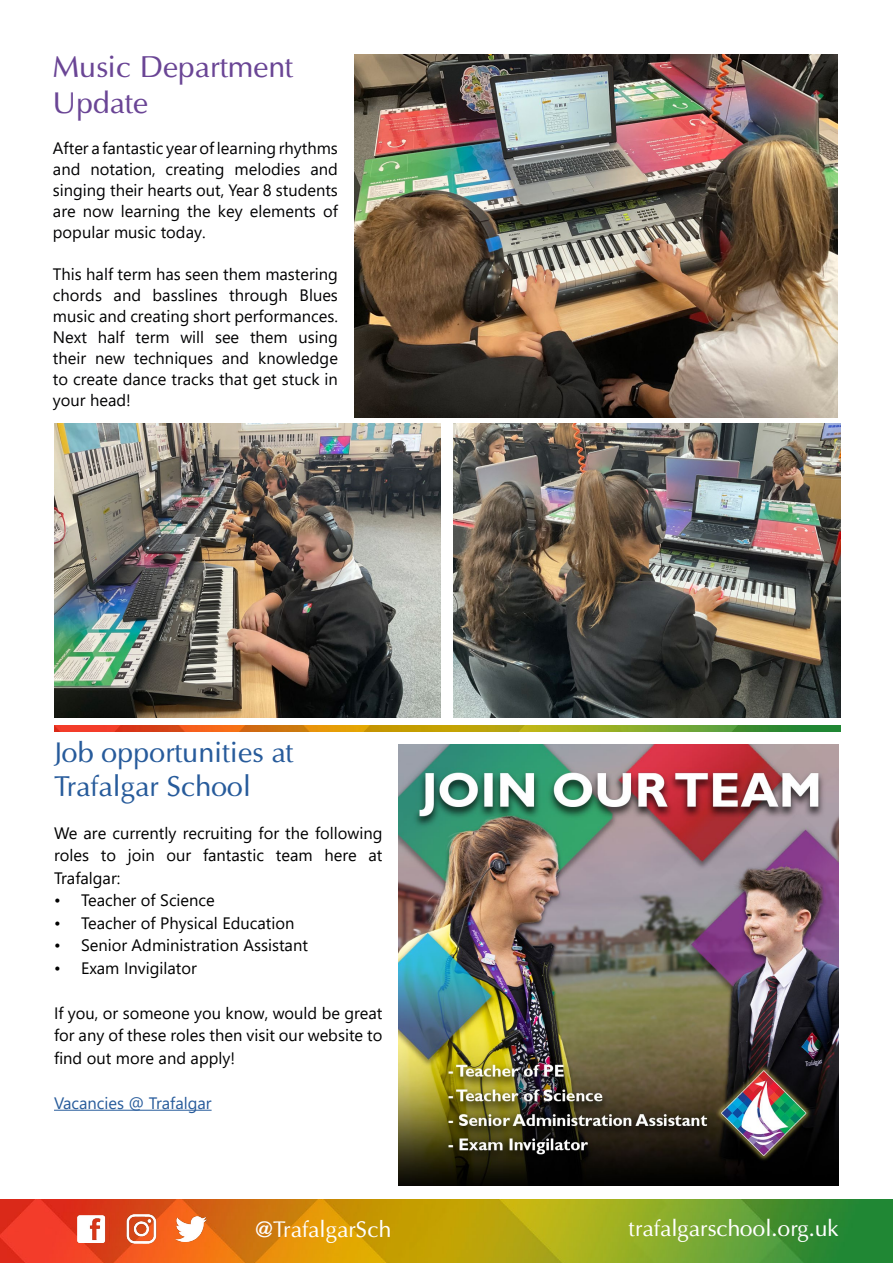
<style>
.page{position:relative;width:893px;height:1263px;background:#fff}
.page>*{position:absolute;margin:0;border:0;box-sizing:border-box;transform-origin:0 0}
.t1{font:30px/36px "Optima";color:#6a4595}
.t2{font:28.5px/34.2px "Optima";color:#275b9b}
.t3{font:22.5px "Optima";color:#fff}
.t4{font:16.5px/21px "Segoe UI";color:#020203;text-align:justify}
.t5{font:16.5px/22.5px "Segoe UI";color:#000;text-align:justify}
.t6{font:16.5px "Segoe UI";color:#275b9b}
</style>
<div class="page">
<img style="left:0;top:1199px;width:893px;height:64px">
<img style="left:176px;top:1216px;width:30px;height:25px">
<img style="left:121px;top:1214px;width:39px;height:30px">
<img style="left:78px;top:1215px;width:31px;height:28px">
<hr style="left:54px;top:1110px;width:158px;height:1px;background:#275b9b">
<img style="left:54px;top:725px;width:786px;height:6px">
<img style="left:354px;top:55px;width:484px;height:362px">
<img style="left:54px;top:424px;width:386px;height:294px">
<img style="left:454px;top:424px;width:386px;height:294px">
<img style="left:398px;top:744px;width:441px;height:441px">
<h1 class="t1" style="left:53px;top:49px;width:242px">Music Department<br>Update</h1>
<p class="t4" style="left:53px;top:136px;width:287px">After a fantastic year of learning rhythms and notation, creating melodies and singing their hearts out, Year 8 students are now learning the key elements of popular music today.</p>
<p class="t4" style="left:53px;top:262px;width:287px">This half term has seen them mastering chords and basslines through Blues music and creating short performances.<br>Next half term will see them using their new techniques and knowledge to create dance tracks that get stuck in your head!</p>
<h2 class="t2" style="left:54px;top:735px;width:241px">Job opportunities at<br>Trafalgar School</h2>
<p class="t5" style="left:54px;top:820px;width:330px">We are currently recruiting for the following roles to join our fantastic team here at Trafalgar:</p>
<p class="t5" style="left:54px;top:888px;width:162px">• Teacher of Science</p>
<p class="t5" style="left:54px;top:910px;width:242px">• Teacher of Physical Education</p>
<p class="t5" style="left:54px;top:933px;width:255px">• Senior Administration Assistant</p>
<p class="t5" style="left:54px;top:955px;width:144px">• Exam Invigilator</p>
<p class="t5" style="left:54px;top:1000px;width:330px">If you, or someone you know, would be great for any of these roles then visit our website to find out more and apply!</p>
<p class="t6" style="left:54px;top:1087px;width:159px">Vacancies @ Trafalgar</p>
<h3 class="t3" style="left:255px;top:1215px;width:138px">@TrafalgarSch</h3>
<h3 class="t3" style="left:629px;top:1214px;width:212px">trafalgarschool.org.uk</h3>
</div>
